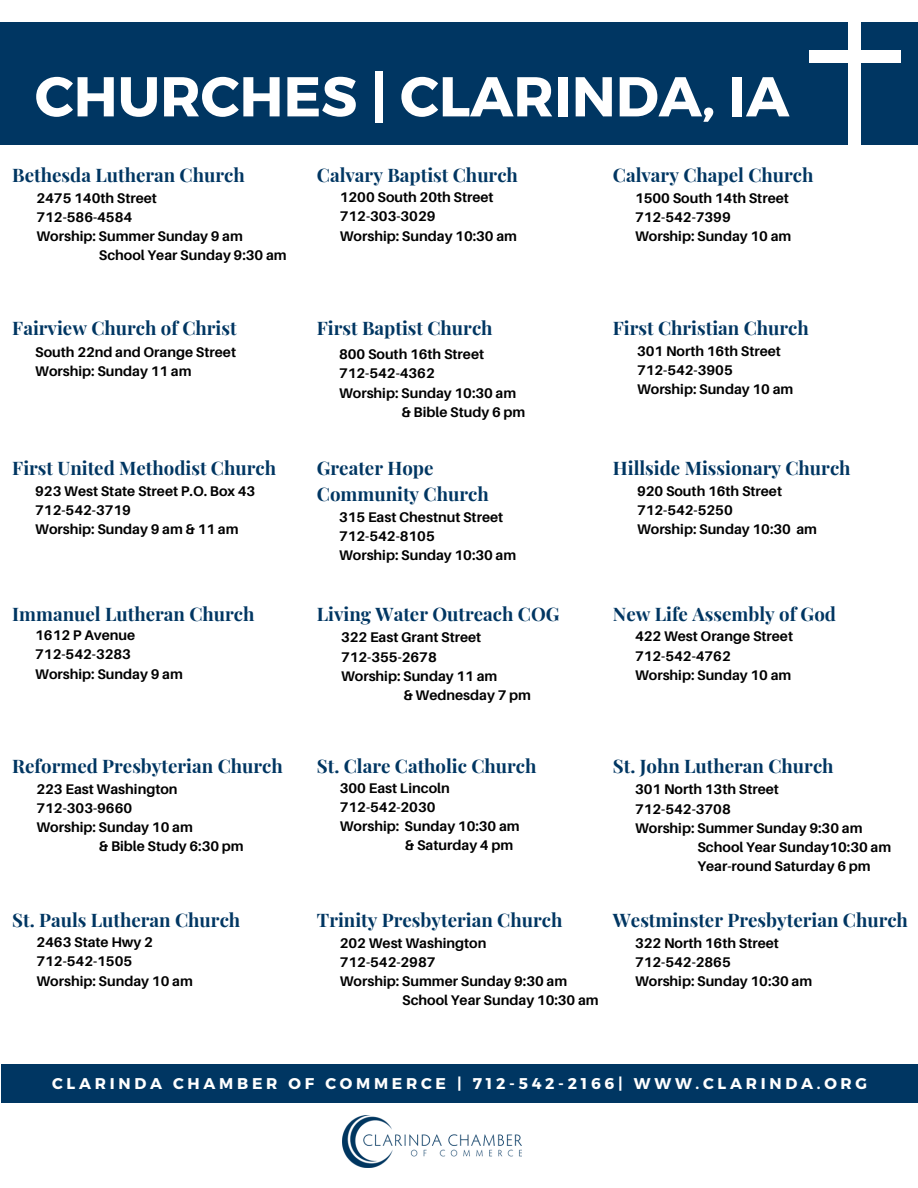
<style>
.page{position:relative;width:918px;height:1188px;background:#fff}
.page>*{position:absolute;margin:0;border:0;box-sizing:border-box;transform-origin:0 0}
.t1{font:700 55.95px "Montserrat";color:#fff}
.t2{font:700 18.75px/25.8px "Playfair Display";color:#003662}
.t3{font:700 15.6px "Montserrat";letter-spacing:.24em;color:#fff}
.t4{font:700 13.95px/19.2px "Aileron";color:#000}
</style>
<div class="page">
<div style="left:0;top:22px;width:918px;height:123px;background:#003662"></div>
<div style="left:2px;top:1064px;width:916px;height:38px;background:#003662"></div>
<div style="left:848px;top:12px;width:13px;height:144px;background:#fff"></div>
<div style="left:809px;top:50px;width:91px;height:13px;background:#fff"></div>
<img style="left:342px;top:1116px;width:179px;height:51px">
<h1 class="t1" style="left:35px;top:60px;width:756px">CHURCHES | CLARINDA, IA</h1>
<h2 class="t2" style="left:12px;top:161px;width:234px">Bethesda Lutheran Church</h2>
<p class="t4" style="left:36px;top:188px;width:122px">2475 140th Street</p>
<p class="t4" style="left:36px;top:207px;width:97px">712-586-4584</p>
<p class="t4" style="left:36px;top:226px;width:208px">Worship: Summer Sunday 9 am</p>
<p class="t4" style="left:99px;top:245px;width:189px">School Year Sunday 9:30 am</p>
<h2 class="t2" style="left:12px;top:315px;width:226px">Fairview Church of Christ</h2>
<p class="t4" style="left:35px;top:342px;width:202px">South 22nd and Orange Street<br>Worship: Sunday 11 am</p>
<h2 class="t2" style="left:12px;top:455px;width:265px">First United Methodist Church</h2>
<p class="t4" style="left:35px;top:481px;width:222px">923 West State Street P.O. Box 43<br>712-542-3719<br>Worship: Sunday 9 am &amp; 11 am</p>
<h2 class="t2" style="left:12px;top:600px;width:244px">Immanuel Lutheran Church</h2>
<p class="t4" style="left:35px;top:626px;width:149px">1612 P Avenue<br>712-542-3283<br>Worship: Sunday 9 am</p>
<h2 class="t2" style="left:12px;top:753px;width:272px">Reformed Presbyterian Church</h2>
<p class="t4" style="left:36px;top:779px;width:143px">223 East Washington</p>
<p class="t4" style="left:36px;top:798px;width:97px">712-303-9660</p>
<p class="t4" style="left:36px;top:817px;width:158px">Worship: Sunday 10 am</p>
<p class="t4" style="left:99px;top:836px;width:146px">&amp; Bible Study 6:30 pm</p>
<h2 class="t2" style="left:12px;top:907px;width:229px">St. Pauls Lutheran Church</h2>
<p class="t4" style="left:36px;top:933px;width:158px">2463 State Hwy 2<br>712-542-1505<br>Worship: Sunday 10 am</p>
<h2 class="t2" style="left:317px;top:161px;width:203px">Calvary Baptist Church</h2>
<p class="t4" style="left:340px;top:188px;width:179px">1200 South 20th Street<br>712-303-3029<br>Worship: Sunday 10:30 am</p>
<h2 class="t2" style="left:613px;top:161px;width:202px">Calvary Chapel Church</h2>
<p class="t4" style="left:635px;top:188px;width:158px">1500 South 14th Street<br>712-542-7399<br>Worship: Sunday 10 am</p>
<h2 class="t2" style="left:317px;top:315px;width:177px">First Baptist Church</h2>
<p class="t4" style="left:339px;top:345px;width:147px">800 South 16th Street</p>
<p class="t4" style="left:339px;top:364px;width:97px">712-542-4362</p>
<p class="t4" style="left:339px;top:383px;width:179px">Worship: Sunday 10:30 am</p>
<p class="t4" style="left:401px;top:402px;width:125px">&amp; Bible Study 6 pm</p>
<h2 class="t2" style="left:317px;top:455px;width:173px">Greater Hope<br>Community Church</h2>
<p class="t4" style="left:339px;top:507px;width:179px">315 East Chestnut Street<br>712-542-8105<br>Worship: Sunday 10:30 am</p>
<h2 class="t2" style="left:317px;top:600px;width:244px">Living Water Outreach COG</h2>
<p class="t4" style="left:341px;top:628px;width:142px">322 East Grant Street</p>
<p class="t4" style="left:341px;top:647px;width:97px">712-355-2678</p>
<p class="t4" style="left:341px;top:666px;width:158px">Worship: Sunday 11 am</p>
<p class="t4" style="left:403px;top:685px;width:129px">&amp; Wednesday 7 pm</p>
<h2 class="t2" style="left:613px;top:315px;width:198px">First Christian Church</h2>
<p class="t4" style="left:637px;top:341px;width:158px">301 North 16th Street<br>712-542-3905<br>Worship: Sunday 10 am</p>
<h2 class="t2" style="left:613px;top:455px;width:239px">Hillside Missionary Church</h2>
<p class="t4" style="left:637px;top:481px;width:181px">920 South 16th Street<br>712-542-5250<br>Worship: Sunday 10:30 am</p>
<h2 class="t2" style="left:613px;top:600px;width:225px">New Life Assembly of God</h2>
<p class="t4" style="left:635px;top:627px;width:160px">422 West Orange Street<br>712-542-4762<br>Worship: Sunday 10 am</p>
<h2 class="t2" style="left:317px;top:753px;width:221px">St. Clare Catholic Church</h2>
<p class="t4" style="left:340px;top:778px;width:111px">300 East Lincoln</p>
<p class="t4" style="left:340px;top:797px;width:97px">712-542-2030</p>
<p class="t4" style="left:340px;top:816px;width:181px">Worship: Sunday 10:30 am</p>
<p class="t4" style="left:405px;top:835px;width:110px">&amp; Saturday 4 pm</p>
<h2 class="t2" style="left:613px;top:753px;width:222px">St. John Lutheran Church</h2>
<p class="t4" style="left:635px;top:780px;width:145px">301 North 13th Street</p>
<p class="t4" style="left:635px;top:799px;width:97px">712-542-3708</p>
<p class="t4" style="left:635px;top:818px;width:229px">Worship: Summer Sunday 9:30 am</p>
<p class="t4" style="left:697px;top:837px;width:195px">School Year Sunday10:30 am</p>
<p class="t4" style="left:697px;top:856px;width:175px">Year-round Saturday 6 pm</p>
<h2 class="t2" style="left:317px;top:907px;width:247px">Trinity Presbyterian Church</h2>
<p class="t4" style="left:340px;top:933px;width:148px">202 West Washington</p>
<p class="t4" style="left:340px;top:952px;width:97px">712-542-2987</p>
<p class="t4" style="left:340px;top:971px;width:229px">Worship: Summer Sunday 9:30 am</p>
<p class="t4" style="left:402px;top:990px;width:198px">School Year Sunday 10:30 am</p>
<h2 class="t2" style="left:613px;top:907px;width:297px">Westminster Presbyterian Church</h2>
<p class="t4" style="left:635px;top:933px;width:179px">322 North 16th Street<br>712-542-2865<br>Worship: Sunday 10:30 am</p>
<p class="t3" style="left:52px;top:1074px;width:817px">CLARINDA CHAMBER OF COMMERCE | 712-542-2166| WWW.CLARINDA.ORG</p>
</div>
